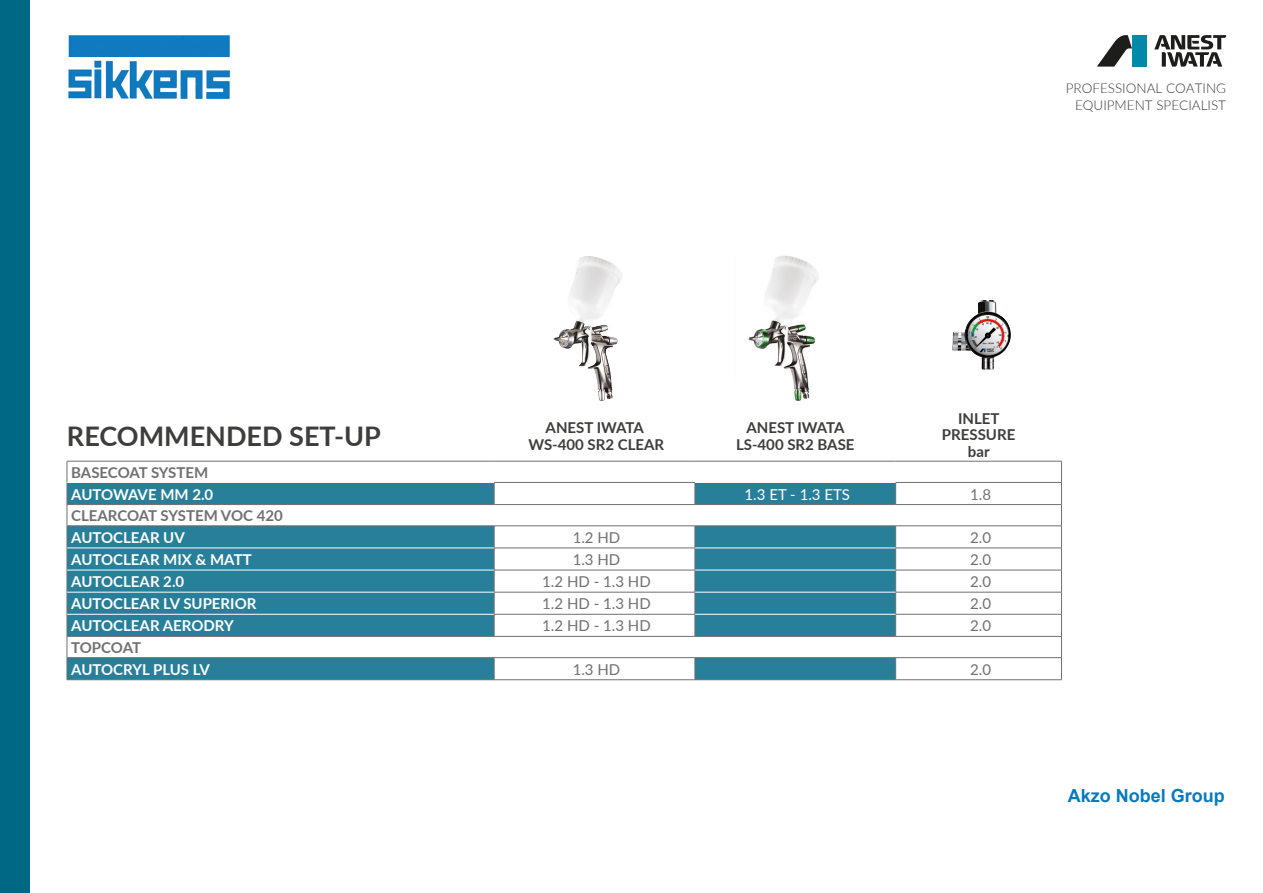
<style>
.page{position:relative;width:1263px;height:893px;background:#fff}
.page>*{position:absolute;margin:0;border:0;box-sizing:border-box;transform-origin:0 0}
.t1{font:700 27px "Lato";color:#3d3d3c}
.t2{font:700 18px "Arial";color:#077abf}
.t3{font:700 15px "Lato";color:#fff}
.t4{font:15px "Lato";color:#70706f}
.t5{font:700 15px "Lato";color:#3d3d3c}
.t6{font:700 15px "Lato";letter-spacing:-.01em;color:#70706f}
.t7{font:15px "Lato";color:#fff}
.t8{font:300 13.5px "Lato";color:#3d3d3c}
</style>
<div class="page">
<div style="left:0;top:0;width:30px;height:893px;background:#006883"></div>
<svg style="left:1097px;top:35px;width:35px;height:32px"></svg>
<div style="left:1132px;top:35px;width:15px;height:32px;background:#0089a8"></div>
<svg style="left:1154px;top:35px;width:72px;height:32px"></svg>
<img style="left:68px;top:35px;width:163px;height:65px">
<svg style="left:896px;top:483px;width:165px;height:153px"></svg>
<svg style="left:68px;top:483px;width:828px;height:196px;fill:#287f99"></svg>
<hr style="left:67px;top:461px;width:427px;height:1px;background:#70706f">
<hr style="left:494px;top:461px;width:201px;height:1px;background:#70706f">
<hr style="left:695px;top:461px;width:201px;height:1px;background:#70706f">
<hr style="left:896px;top:461px;width:166px;height:1px;background:#70706f">
<hr style="left:494px;top:482px;width:201px;height:1px;background:#70706f">
<svg style="left:494px;top:483px;width:1px;height:21px"></svg>
<svg style="left:695px;top:483px;width:1px;height:21px"></svg>
<hr style="left:895px;top:482px;width:167px;height:1px;background:#70706f">
<svg style="left:895px;top:483px;width:1px;height:21px"></svg>
<hr style="left:67px;top:504px;width:427px;height:1px;background:#70706f">
<hr style="left:494px;top:504px;width:201px;height:1px;background:#70706f">
<hr style="left:695px;top:504px;width:201px;height:1px;background:#70706f">
<hr style="left:896px;top:504px;width:166px;height:1px;background:#70706f">
<hr style="left:67px;top:526px;width:427px;height:1px;background:#70706f">
<hr style="left:494px;top:526px;width:201px;height:1px;background:#70706f">
<hr style="left:695px;top:526px;width:201px;height:1px;background:#70706f">
<hr style="left:896px;top:526px;width:166px;height:1px;background:#70706f">
<hr style="left:494px;top:548px;width:201px;height:1px;background:#70706f">
<hr style="left:895px;top:548px;width:167px;height:1px;background:#70706f">
<hr style="left:494px;top:570px;width:201px;height:1px;background:#70706f">
<hr style="left:895px;top:570px;width:167px;height:1px;background:#70706f">
<hr style="left:494px;top:592px;width:201px;height:1px;background:#70706f">
<hr style="left:895px;top:592px;width:167px;height:1px;background:#70706f">
<hr style="left:494px;top:614px;width:201px;height:1px;background:#70706f">
<svg style="left:494px;top:526px;width:1px;height:110px"></svg>
<svg style="left:695px;top:526px;width:1px;height:110px"></svg>
<hr style="left:895px;top:614px;width:167px;height:1px;background:#70706f">
<svg style="left:895px;top:527px;width:1px;height:109px"></svg>
<hr style="left:67px;top:636px;width:427px;height:1px;background:#70706f">
<hr style="left:494px;top:636px;width:201px;height:1px;background:#70706f">
<hr style="left:695px;top:636px;width:201px;height:1px;background:#70706f">
<hr style="left:896px;top:636px;width:166px;height:1px;background:#70706f">
<hr style="left:67px;top:657px;width:427px;height:1px;background:#70706f">
<svg style="left:67px;top:461px;width:1px;height:218px"></svg>
<hr style="left:494px;top:657px;width:201px;height:1px;background:#70706f">
<svg style="left:494px;top:658px;width:1px;height:21px"></svg>
<hr style="left:695px;top:657px;width:201px;height:1px;background:#70706f">
<svg style="left:695px;top:658px;width:1px;height:21px"></svg>
<hr style="left:896px;top:657px;width:166px;height:1px;background:#70706f">
<svg style="left:895px;top:658px;width:1px;height:21px"></svg>
<svg style="left:1061px;top:461px;width:1px;height:218px"></svg>
<hr style="left:67px;top:679px;width:427px;height:1px;background:#70706f">
<hr style="left:494px;top:679px;width:201px;height:1px;background:#70706f">
<hr style="left:695px;top:679px;width:201px;height:1px;background:#70706f">
<hr style="left:896px;top:679px;width:166px;height:1px;background:#70706f">
<hr style="left:67px;top:482px;width:427px;height:1px;background:#fff">
<hr style="left:67px;top:548px;width:427px;height:1px;background:#fff">
<hr style="left:67px;top:570px;width:427px;height:1px;background:#fff">
<hr style="left:67px;top:592px;width:427px;height:1px;background:#fff">
<hr style="left:67px;top:614px;width:427px;height:1px;background:#fff">
<hr style="left:695px;top:548px;width:200px;height:1px;background:#fff">
<hr style="left:695px;top:570px;width:200px;height:1px;background:#fff">
<hr style="left:695px;top:592px;width:200px;height:1px;background:#fff">
<hr style="left:695px;top:614px;width:200px;height:1px;background:#fff">
<img style="left:553px;top:256px;width:70px;height:145px">
<img style="left:748px;top:255px;width:71px;height:146px">
<img style="left:952px;top:300px;width:59px;height:70px">
<p class="t8" style="left:1066px;top:79px;width:162px">PROFESSIONAL COATING</p>
<p class="t8" style="left:1075px;top:95px;width:153px">EQUIPMENT SPECIALIST</p>
<p class="t1" style="left:67px;top:417px;width:315px">RECOMMENDED SET-UP</p>
<p class="t5" style="left:546px;top:417px;width:100px">ANEST IWATA</p>
<p class="t5" style="left:528px;top:433px;width:137px">WS-400 SR2 CLEAR</p>
<p class="t5" style="left:746px;top:417px;width:100px">ANEST IWATA</p>
<p class="t5" style="left:736px;top:433px;width:120px">LS-400 SR2 BASE</p>
<p class="t5" style="left:958px;top:407px;width:43px">INLET</p>
<p class="t5" style="left:942px;top:424px;width:75px">PRESSURE</p>
<p class="t5" style="left:968px;top:440px;width:23px">bar</p>
<p class="t6" style="left:71px;top:461px;width:139px">BASECOAT SYSTEM</p>
<p class="t3" style="left:71px;top:483px;width:144px">AUTOWAVE MM 2.0</p>
<p class="t7" style="left:744px;top:483px;width:107px">1.3 ET - 1.3 ETS</p>
<p class="t4" style="left:970px;top:483px;width:22px">1.8</p>
<p class="t6" style="left:71px;top:505px;width:213px">CLEARCOAT SYSTEM VOC 420</p>
<p class="t3" style="left:71px;top:526px;width:115px">AUTOCLEAR UV</p>
<p class="t4" style="left:573px;top:527px;width:49px">1.2 HD</p>
<p class="t4" style="left:970px;top:527px;width:22px">2.0</p>
<p class="t3" style="left:71px;top:548px;width:182px">AUTOCLEAR MIX &amp; MATT</p>
<p class="t4" style="left:573px;top:549px;width:49px">1.3 HD</p>
<p class="t4" style="left:970px;top:549px;width:22px">2.0</p>
<p class="t3" style="left:71px;top:571px;width:115px">AUTOCLEAR 2.0</p>
<p class="t4" style="left:542px;top:571px;width:110px">1.2 HD - 1.3 HD</p>
<p class="t4" style="left:970px;top:571px;width:22px">2.0</p>
<p class="t3" style="left:71px;top:593px;width:187px">AUTOCLEAR LV SUPERIOR</p>
<p class="t4" style="left:542px;top:593px;width:110px">1.2 HD - 1.3 HD</p>
<p class="t4" style="left:970px;top:593px;width:22px">2.0</p>
<p class="t3" style="left:71px;top:615px;width:164px">AUTOCLEAR AERODRY</p>
<p class="t4" style="left:542px;top:615px;width:110px">1.2 HD - 1.3 HD</p>
<p class="t4" style="left:970px;top:615px;width:22px">2.0</p>
<p class="t6" style="left:71px;top:636px;width:71px">TOPCOAT</p>
<p class="t3" style="left:71px;top:658px;width:140px">AUTOCRYL PLUS LV</p>
<p class="t4" style="left:573px;top:658px;width:49px">1.3 HD</p>
<p class="t4" style="left:970px;top:658px;width:22px">2.0</p>
<p class="t2" style="left:1068px;top:783px;width:159px">Akzo Nobel Group</p>
</div>
